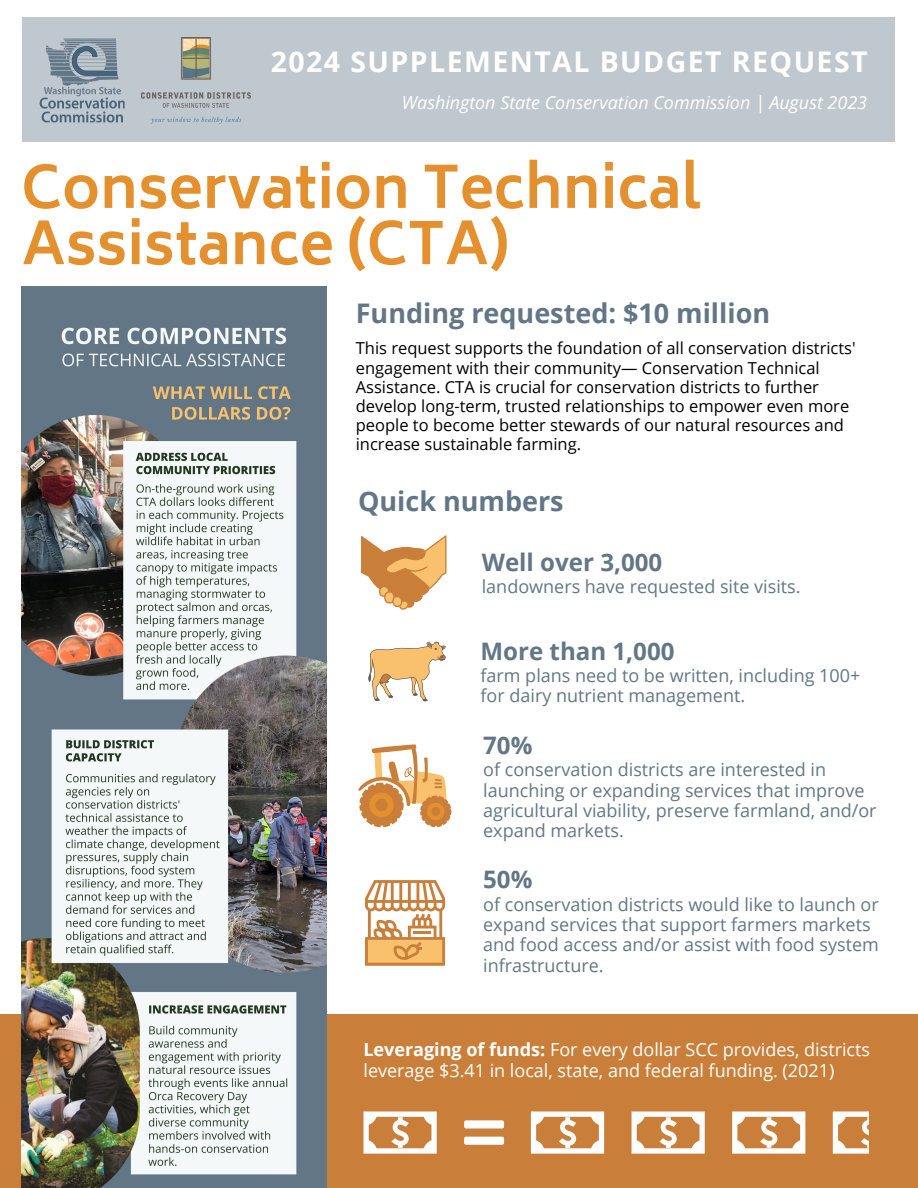
<style>
.page{position:relative;width:918px;height:1188px;background:#fff}
.page>*{position:absolute;margin:0;border:0;box-sizing:border-box;transform-origin:0 0}
.t1{font:700 57px/56.2px "Biryani";color:#e4902e}
.t2{font:700 28.5px "Open Sans";letter-spacing:.05em;color:#fff}
.t3{font:700 27px "Open Sans";color:#637686}
.t4{font:700 24.15px "Open Sans";color:#637686}
.t5{font:18px/20.2px "Open Sans";color:#637686}
.t6{font:18px/21.3px "Open Sans";color:#fff}
.t7{font:italic 18px "Open Sans";color:#fff}
.t8{font:16.5px/19.2px "Open Sans";color:#000}
.s1{font-weight:700}
</style>
<div class="page">
<div style="left:0;top:1015px;width:918px;height:173px;background:#c97f3a"></div>
<div style="left:23px;top:17px;width:872px;height:125px;background:#c0c8cf"></div>
<img style="left:39px;top:38px;width:86px;height:85px">
<img style="left:141px;top:38px;width:109px;height:85px">
<svg style="left:365px;top:880px;width:80px;height:86px"></svg>
<svg style="left:361px;top:535px;width:86px;height:75px"></svg>
<svg style="left:368px;top:642px;width:78px;height:59px"></svg>
<svg style="left:358px;top:744px;width:93px;height:83px"></svg>
<svg style="left:363px;top:1111px;width:74px;height:43px"></svg>
<div style="left:464px;top:1120px;width:40px;height:8px;background:#fff;border-radius:2px"></div>
<div style="left:464px;top:1137px;width:40px;height:8px;background:#fff;border-radius:2px"></div>
<svg style="left:531px;top:1111px;width:73px;height:43px"></svg>
<svg style="left:732px;top:1111px;width:73px;height:43px"></svg>
<svg style="left:632px;top:1111px;width:73px;height:43px"></svg>
<svg style="left:833px;top:1111px;width:35px;height:43px"></svg>
<img style="left:22px;top:287px;width:305px;height:901px">
<p class="t2" style="left:271px;top:42px;width:598px">2024 SUPPLEMENTAL BUDGET REQUEST</p>
<p class="t7" style="left:402px;top:90px;width:467px">Washington State Conservation Commission | August 2023</p>
<p class="t1" style="left:22px;top:160px;width:681px">Conservation Technical<br>Assistance (CTA)</p>
<p class="t3" style="left:356px;top:294px;width:416px">Funding requested: $10 million</p>
<p class="t8" style="left:356px;top:338px;width:501px">This request supports the foundation of all conservation districts' engagement with their community— Conservation Technical Assistance. CTA is crucial for conservation districts to further develop long-term, trusted relationships to empower even more people to become better stewards of our natural resources and increase sustainable farming.</p>
<p class="t3" style="left:358px;top:482px;width:207px">Quick numbers</p>
<p class="t4" style="left:482px;top:545px;width:182px">Well over 3,000</p>
<p class="t5" style="left:482px;top:576px;width:320px">landowners have requested site visits.</p>
<p class="t4" style="left:480px;top:634px;width:196px">More than 1,000</p>
<p class="t5" style="left:480px;top:665px;width:381px">farm plans need to be written, including 100+ for dairy nutrient management.</p>
<p class="t4" style="left:483px;top:728px;width:51px">70%</p>
<p class="t5" style="left:483px;top:759px;width:395px">of conservation districts are interested in launching or expanding services that improve agricultural viability, preserve farmland, and/or expand markets.</p>
<p class="t4" style="left:483px;top:863px;width:51px">50%</p>
<p class="t5" style="left:483px;top:894px;width:397px">of conservation districts would like to launch or expand services that support farmers markets and food access and/or assist with food system infrastructure.</p>
<p class="t6" style="left:363px;top:1038px;width:508px"><span class="s1">Leveraging of funds:</span> For every dollar SCC provides, districts leverage $3.41 in local, state, and federal funding. (2021)</p>
</div>
